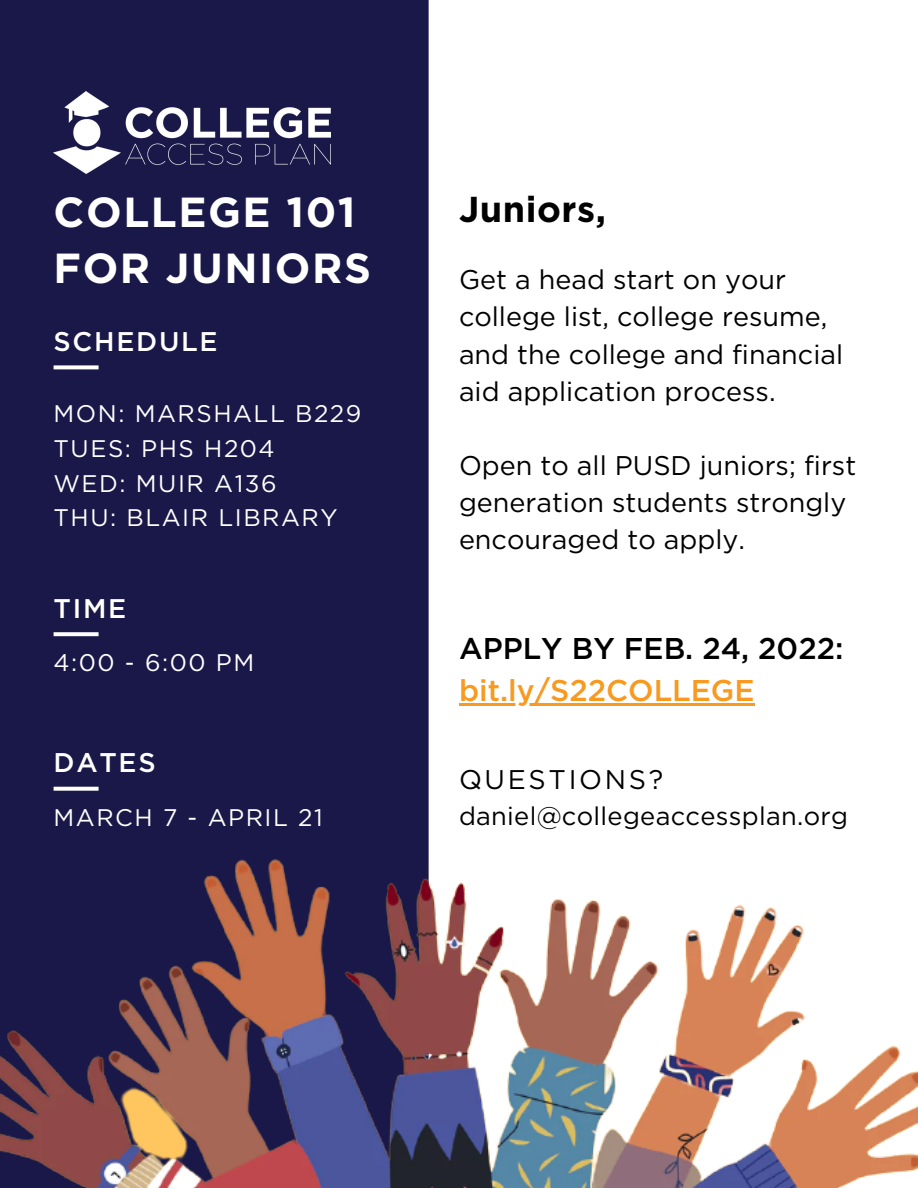
<style>
.page{position:relative;width:918px;height:1188px;background:#fff}
.page>*{position:absolute;margin:0;border:0;box-sizing:border-box;transform-origin:0 0}
.t1{font:700 42px "Gotham";letter-spacing:.035em;color:#fff}
.t2{font:700 36px "Gotham";letter-spacing:.015em;color:#000}
.t3{font:500 30px "Gotham";color:#000}
.t4{font:500 30px "Gotham";color:#f89920}
.t5{font:27px/37.2px "Gotham";color:#000}
.t6{font:500 27px "Gotham";letter-spacing:.065em;color:#fff}
.t7{font:27px "Gotham";letter-spacing:.1em;color:#000}
.t8{font:25.5px "Gotham";letter-spacing:.01em;color:#000}
.t9{font:24px "Gotham";letter-spacing:.065em;color:#fff}
</style>
<div class="page">
<div style="left:0;top:0;width:429px;height:1188px;background:#191848"></div>
<img style="left:0;top:850px;width:918px;height:338px">
<svg style="left:54px;top:365px;width:45px;height:4px"></svg>
<svg style="left:54px;top:632px;width:45px;height:4px"></svg>
<svg style="left:54px;top:787px;width:45px;height:4px"></svg>
<img style="left:54px;top:92px;width:276px;height:82px">
<hr style="left:459px;top:703px;width:296px;height:2px;background:#f89920">
<p class="t1" style="left:54px;top:194px;width:304px">COLLEGE 101</p>
<p class="t1" style="left:54px;top:250px;width:319px">FOR JUNIORS</p>
<p class="t6" style="left:54px;top:330px;width:166px">SCHEDULE</p>
<p class="t9" style="left:54px;top:403px;width:309px">MON: MARSHALL B229</p>
<p class="t9" style="left:54px;top:438px;width:223px">TUES: PHS H204</p>
<p class="t9" style="left:54px;top:472px;width:225px">WED: MUIR A136</p>
<p class="t9" style="left:54px;top:507px;width:286px">THU: BLAIR LIBRARY</p>
<p class="t6" style="left:54px;top:597px;width:74px">TIME</p>
<p class="t9" style="left:54px;top:652px;width:202px">4:00 - 6:00 PM</p>
<p class="t6" style="left:54px;top:751px;width:104px">DATES</p>
<p class="t9" style="left:54px;top:807px;width:271px">MARCH 7 - APRIL 21</p>
<p class="t2" style="left:459px;top:193px;width:149px">Juniors,</p>
<p class="t5" style="left:459px;top:263px;width:386px">Get a head start on your college list, college resume, and the college and financial aid application process.</p>
<p class="t5" style="left:459px;top:448px;width:399px">Open to all PUSD juniors; first generation students strongly encouraged to apply.</p>
<p class="t3" style="left:459px;top:635px;width:386px">APPLY BY FEB. 24, 2022:</p>
<p class="t4" style="left:459px;top:677px;width:297px">bit.ly/S22COLLEGE</p>
<p class="t7" style="left:459px;top:767px;width:206px">QUESTIONS?</p>
<p class="t8" style="left:459px;top:805px;width:391px">daniel@collegeaccessplan.org</p>
</div>
